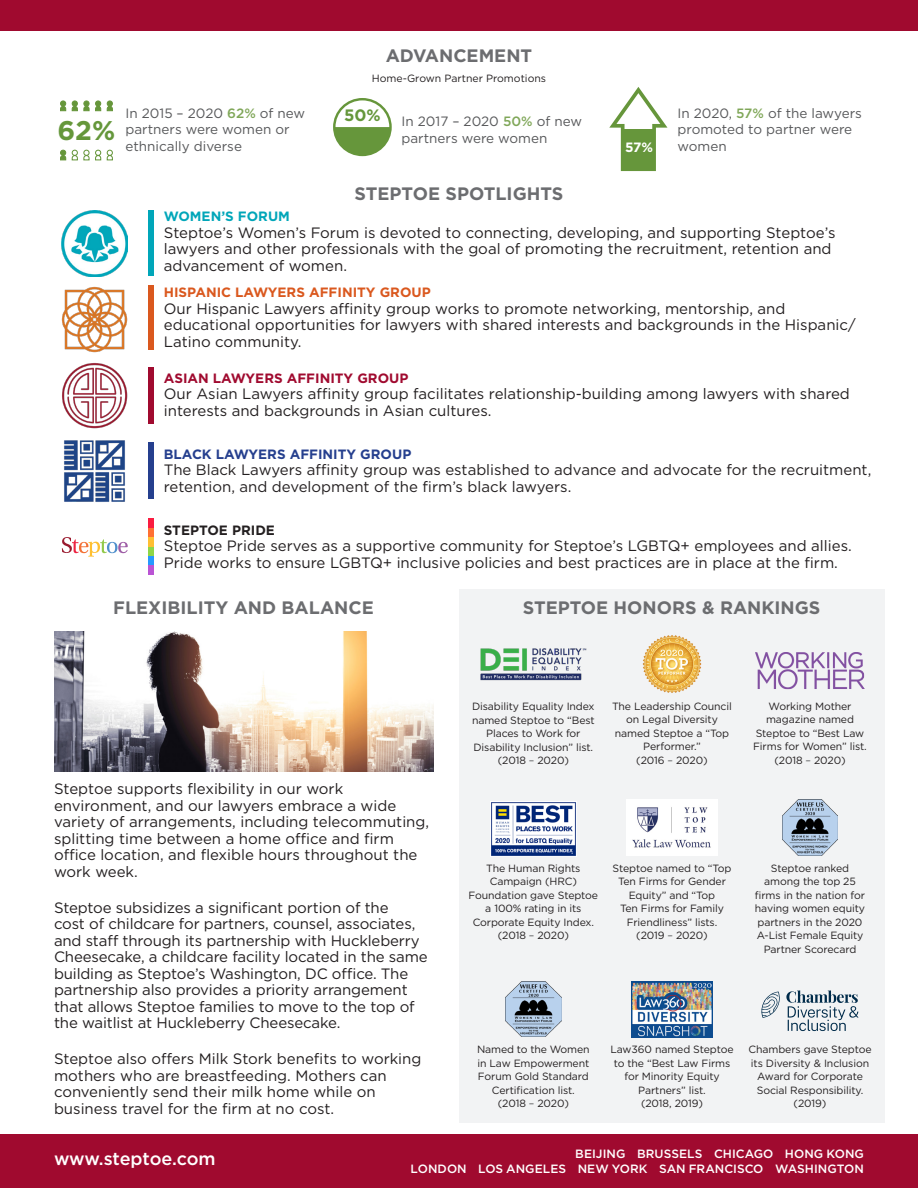
<style>
.page{position:relative;width:918px;height:1188px;background:#fff}
.page>*{position:absolute;margin:0;border:0;box-sizing:border-box;transform-origin:0 0}
.Copy{font:700 27px "Gotham";color:#65973b}
.Copy-2{font:700 18px "Gotham";color:#6c6d70}
.t1{font:500 18px "Gotham";letter-spacing:-.01em;color:#fff}
.Copy-3{font:700 16.5px "Gotham";color:#65973b}
.Smaller_Text{font:15px/16.5px "Gotham";color:#231f20}
.Copy-4{font:13.5px/16.5px "Gotham";color:#57585a}
.back-header{font:700 13.5px "Gotham";color:#da581e}
.back-header-2{font:700 13.5px "Gotham";color:#a00a2f}
.back-header-3{font:700 13.5px "Gotham";color:#253f8e}
.back-header-4{font:700 13.5px "Gotham";color:#00a6b9}
.back-header-5{font:700 13.5px "Gotham";color:#231f20}
.Copy-5{font:700 13.5px "Gotham";color:#fff}
.t2{font:500 12px/15px "Gotham";letter-spacing:.005em;color:#fff;text-align:right}
.Smaller_Text-2{font:10.5px/13.5px "Gotham";letter-spacing:-.01em;color:#231f20;text-align:center}
.Copy-6{font:10.5px "Gotham";color:#231f20}
.s1{font-weight:500;color:#80a759}
.s2{color:#57585a}
</style>
<div class="page">
<div style="left:0;top:0;width:918px;height:30px;background:#a00a2f"></div>
<div style="left:459px;top:590px;width:425px;height:533px;background:#f2f3f4"></div>
<img style="left:62px;top:210px;width:66px;height:66px">
<img style="left:62px;top:286px;width:66px;height:66px">
<img style="left:62px;top:363px;width:66px;height:65px">
<img style="left:64px;top:440px;width:61px;height:62px">
<div style="left:148px;top:210px;width:5px;height:66px;background:#00a6b9"></div>
<div style="left:148px;top:285px;width:5px;height:65px;background:#da581e"></div>
<div style="left:148px;top:442px;width:5px;height:57px;background:#253f8e"></div>
<div style="left:148px;top:367px;width:5px;height:57px;background:#a00a2f"></div>
<div style="left:148px;top:518px;width:5px;height:10px;background:#fa1c40"></div>
<div style="left:148px;top:528px;width:5px;height:10px;background:#ff7033"></div>
<div style="left:148px;top:537px;width:5px;height:10px;background:#ffbf33"></div>
<div style="left:148px;top:547px;width:5px;height:9px;background:#8fd647"></div>
<div style="left:148px;top:556px;width:5px;height:10px;background:#2699ff"></div>
<div style="left:148px;top:566px;width:5px;height:9px;background:#ba54d4"></div>
<svg style="left:62px;top:537px;width:66px;height:20px"></svg>
<div style="left:0;top:1134px;width:918px;height:54px;background:#a00a2f"></div>
<svg style="left:609px;top:87px;width:58px;height:84px"></svg>
<div style="left:623px;top:130px;width:32px;height:39px;background:#66963b"></div>
<svg style="left:333px;top:98px;width:59px;height:58px"></svg>
<svg style="left:60px;top:149px;width:53px;height:12px"></svg>
<svg style="left:60px;top:100px;width:53px;height:12px"></svg>
<img style="left:642px;top:635px;width:60px;height:58px">
<img style="left:631px;top:982px;width:82px;height:56px">
<img style="left:480px;top:648px;width:107px;height:33px">
<img style="left:491px;top:802px;width:85px;height:54px">
<img style="left:626px;top:800px;width:92px;height:55px">
<img style="left:782px;top:800px;width:56px;height:55px">
<img style="left:506px;top:981px;width:55px;height:56px">
<img style="left:756px;top:652px;width:108px;height:38px">
<img style="left:54px;top:631px;width:379px;height:140px">
<svg style="left:786px;top:990px;width:73px;height:41px"></svg>
<svg style="left:761px;top:992px;width:19px;height:26px"></svg>
<p class="Copy-2" style="left:386px;top:44px;width:148px">ADVANCEMENT</p>
<p class="Copy" style="left:57px;top:112px;width:59px">62%</p>
<p class="Copy-6" style="left:372px;top:71px;width:176px">Home-Grown Partner Promotions</p>
<p class="Copy-4" style="left:126px;top:105px;width:181px">In 2015 – 2020 <span class="s1">62%</span> of new partners were women or ethnically diverse</p>
<p class="Copy-4" style="left:402px;top:113px;width:182px">In 2017 – 2020 <span class="s1">50%</span> of new partners were women</p>
<p class="Copy-4" style="left:678px;top:105px;width:186px">In 2020, <span class="s1">57%</span> of the lawyers promoted to partner were women</p>
<p class="Copy-3" style="left:344px;top:105px;width:38px">50%</p>
<p class="Copy-5" style="left:625px;top:139px;width:30px">57%</p>
<p class="Copy-2" style="left:355px;top:182px;width:210px">STEPTOE SPOTLIGHTS</p>
<p class="back-header-4" style="left:164px;top:207px;width:128px">WOMEN’S FORUM</p>
<p class="Smaller_Text" style="left:164px;top:224px;width:673px">Steptoe’s Women’s Forum is devoted to connecting, developing, and supporting Steptoe’s lawyers and other professionals with the goal of promoting the recruitment, retention and advancement of women.</p>
<p class="back-header" style="left:164px;top:283px;width:268px">HISPANIC LAWYERS AFFINITY GROUP</p>
<p class="Smaller_Text" style="left:164px;top:300px;width:693px">Our Hispanic Lawyers affinity group works to promote networking, mentorship, and educational opportunities for lawyers with shared interests and backgrounds in the Hispanic/<br>Latino community.</p>
<p class="back-header-2" style="left:164px;top:369px;width:246px">ASIAN LAWYERS AFFINITY GROUP</p>
<p class="Smaller_Text" style="left:164px;top:385px;width:688px">Our Asian Lawyers affinity group facilitates relationship-building among lawyers with shared interests and backgrounds in Asian cultures.</p>
<p class="back-header-3" style="left:164px;top:445px;width:249px">BLACK LAWYERS AFFINITY GROUP</p>
<p class="Smaller_Text" style="left:164px;top:461px;width:709px">The Black Lawyers affinity group was established to advance and advocate for the recruitment, retention, and development of the firm’s black lawyers.</p>
<p class="back-header-5" style="left:164px;top:521px;width:113px">STEPTOE PRIDE</p>
<p class="Smaller_Text" style="left:164px;top:537px;width:689px">Steptoe Pride serves as a supportive community for Steptoe’s LGBTQ+ employees and allies.<br>Pride works to ensure LGBTQ+ inclusive policies and best practices are in place at the firm.</p>
<p class="Copy-2" style="left:113px;top:595px;width:262px">FLEXIBILITY AND BALANCE</p>
<p class="Copy-2" style="left:523px;top:595px;width:299px">STEPTOE HONORS &amp; RANKINGS</p>
<p class="Smaller_Text" style="left:54px;top:781px;width:377px">Steptoe supports flexibility in our work environment, and our lawyers embrace a wide variety of arrangements, including telecommuting, splitting time between a home office and firm office location, and flexible hours throughout the work week.</p>
<p class="Smaller_Text" style="left:54px;top:899px;width:375px">Steptoe subsidizes a significant portion of the<br>cost of childcare for partners, counsel, associates, and staff through its partnership with Huckleberry Cheesecake, a childcare facility located in the same building as Steptoe’s Washington, DC office. The partnership also provides a priority arrangement that allows Steptoe families to move to the top of the waitlist at Huckleberry Cheesecake.</p>
<p class="Smaller_Text" style="left:54px;top:1050px;width:369px">Steptoe also offers Milk Stork benefits to working mothers who are breastfeeding. Mothers can conveniently send their milk home while on business travel for the firm at no cost.</p>
<p class="Smaller_Text-2" style="left:472px;top:700px;width:124px">Disability Equality Index named Steptoe to “Best<br>Places to Work for<br>Disability Inclusion” list. (2018 <span class="s2">–</span> 2020)</p>
<p class="Smaller_Text-2" style="left:612px;top:699px;width:121px">The Leadership Council on Legal Diversity named Steptoe a “Top<br>Performer.”<br>(2016 <span class="s2">–</span> 2020)</p>
<p class="Smaller_Text-2" style="left:753px;top:699px;width:115px">Working Mother magazine named<br>Steptoe to “Best Law<br>Firms for Women” list. (2018 <span class="s2">–</span> 2020)</p>
<p class="Smaller_Text-2" style="left:469px;top:861px;width:131px">The Human Rights<br>Campaign (HRC)<br>Foundation gave Steptoe a 100% rating in its<br>Corporate Equity Index. (2018 <span class="s2">–</span> 2020)</p>
<p class="Smaller_Text-2" style="left:613px;top:861px;width:120px">Steptoe named to “Top<br>Ten Firms for Gender<br>Equity” and “Top<br>Ten Firms for Family<br>Friendliness” lists. (2019 <span class="s2">–</span> 2020)</p>
<p class="Smaller_Text-2" style="left:755px;top:861px;width:112px">Steptoe ranked among the top 25 firms in the nation for having women equity partners in the 2020<br>A-List Female Equity<br>Partner Scorecard</p>
<p class="Smaller_Text-2" style="left:477px;top:1043px;width:114px">Named to the Women in Law Empowerment<br>Forum Gold Standard<br>Certification list. (2018 <span class="s2">–</span> 2020)</p>
<p class="Smaller_Text-2" style="left:610px;top:1043px;width:125px">Law360 named Steptoe to the “Best Law Firms for Minority Equity<br>Partners” list.<br>(2018, 2019)</p>
<p class="Smaller_Text-2" style="left:749px;top:1043px;width:125px">Chambers gave Steptoe its Diversity &amp; Inclusion<br>Award for Corporate<br>Social Responsibility. (2019)</p>
<p class="t1" style="left:54px;top:1147px;width:163px">www.steptoe.com</p>
<p class="t2" style="left:411px;top:1146px;width:455px">BEIJING BRUSSELS CHICAGO HONG KONG<br>LONDON LOS ANGELES NEW YORK SAN FRANCISCO WASHINGTON</p>
</div>
